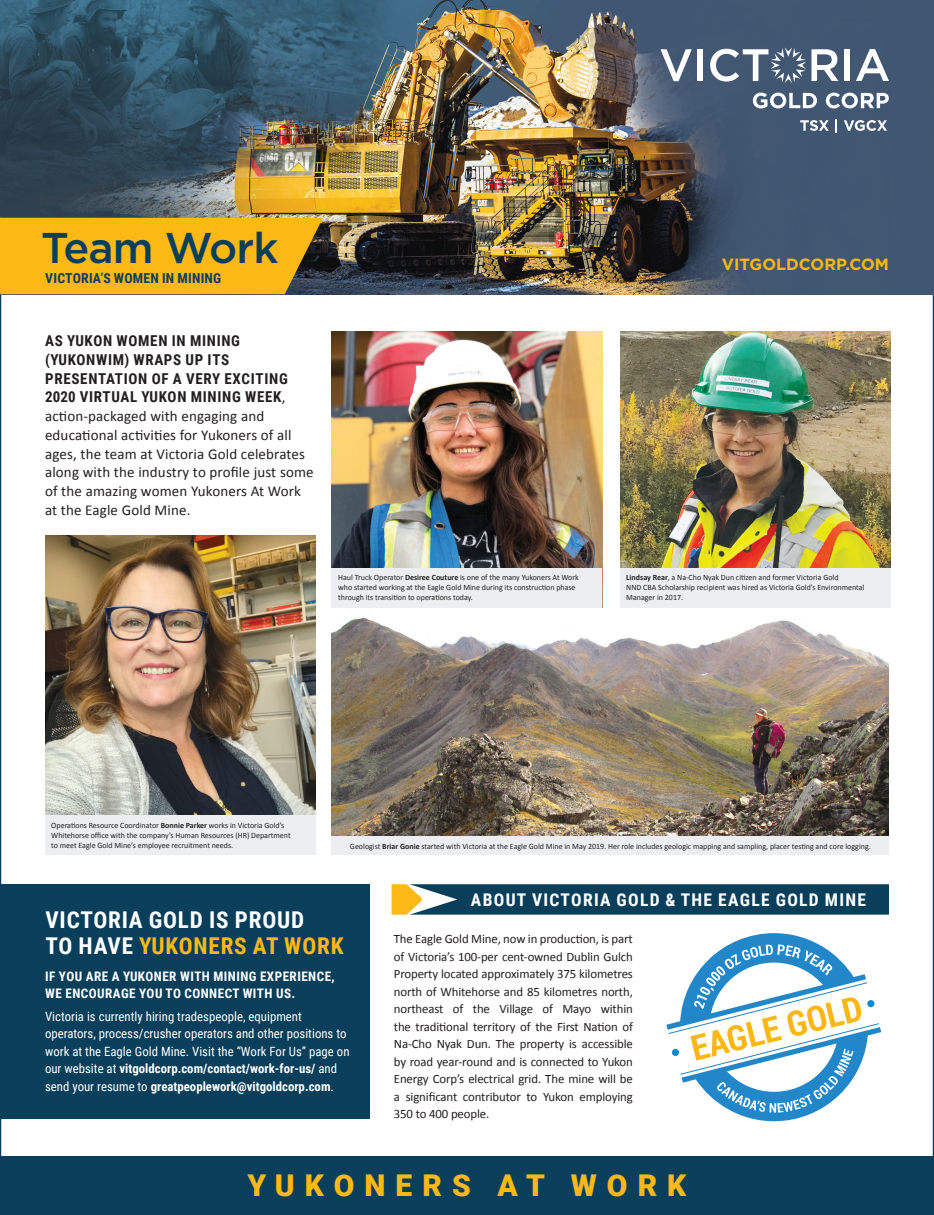
<style>
.page{position:relative;width:934px;height:1215px;background:#fff}
.page>*{position:absolute;margin:0;border:0;box-sizing:border-box;transform-origin:0 0}
.t1{font:500 43px "Gotham HTF";letter-spacing:-.02em;color:#0a3f5b}
.t2{font:900 30px "Roboto";letter-spacing:.335em;color:#fcb814}
.t3{font:700 23.12px/26.2px "Roboto Condensed";letter-spacing:.035em;color:#fff}
.t4{font:700 17.5px "Roboto Condensed";letter-spacing:.075em;color:#fff}
.t5{font:700 16.25px "Gotham HTF";color:#fcb814}
.t6{font:15px/18.8px "Calibri";letter-spacing:.01em;color:#231f20}
.t7{font:700 15px/18.8px "Roboto Condensed";letter-spacing:.045em;color:#231f20}
.t8{font:700 13.75px "Roboto Condensed";letter-spacing:.015em;color:#0a3f5b}
.t9{font:700 13.12px/16.2px "Roboto Condensed";letter-spacing:.035em;color:#fff}
.t10{font:12.75px/17.5px "Calibri";letter-spacing:-.01em;color:#231f20;text-align:justify}
.t11{font:12.75px/17.5px "Roboto Condensed";color:#fff}
.t12{font:8.12px/10px "Calibri";color:#231f20}
.s1{font-family:"Calibri";font-weight:400}
.s2{font-weight:700}
.s3{color:#fcb814}
</style>
<div class="page">
<img style="left:0;top:0;width:934px;height:294px">
<div style="left:0;top:1157px;width:934px;height:58px;background:#0a3f5b"></div>
<div style="left:0;top:884px;width:369px;height:235px;background:#0a3f5b"></div>
<svg style="left:392px;top:884px;width:497px;height:31px;background:#224f61"></svg>
<svg style="left:666px;top:933px;width:215px;height:188px"></svg>
<svg style="left:753px;top:93px;width:64px;height:15px"></svg>
<svg style="left:826px;top:93px;width:63px;height:15px"></svg>
<svg style="left:800px;top:120px;width:29px;height:11px"></svg>
<svg style="left:835px;top:119px;width:2px;height:14px"></svg>
<svg style="left:844px;top:120px;width:43px;height:11px"></svg>
<svg style="left:660px;top:49px;width:32px;height:32px"></svg>
<div style="left:697px;top:49px;width:6px;height:32px;background:#fff"></div>
<div style="left:844px;top:49px;width:6px;height:32px;background:#fff"></div>
<svg style="left:856px;top:49px;width:33px;height:32px"></svg>
<svg style="left:710px;top:48px;width:128px;height:35px"></svg>
<svg style="left:0;top:217px;width:323px;height:77px;background:#eeaf17"></svg>
<img style="left:332px;top:617px;width:557px;height:219px">
<img style="left:332px;top:331px;width:270px;height:237px">
<img style="left:620px;top:331px;width:270px;height:237px">
<img style="left:45px;top:536px;width:270px;height:280px">
<div style="left:332px;top:568px;width:270px;height:40px;background:#eceef1"></div>
<div style="left:332px;top:836px;width:557px;height:19px;background:#eceef1"></div>
<div style="left:620px;top:568px;width:270px;height:40px;background:#eceef1"></div>
<div style="left:45px;top:816px;width:270px;height:39px;background:#eceef1"></div>
<h1 class="t1" style="left:41px;top:223px;width:239px">Team Work</h1>
<h3 class="t8" style="left:45px;top:268px;width:178px">VICTORIA’S WOMEN IN MINING</h3>
<h3 class="t7" style="left:45px;top:331px;width:244px">AS YUKON WOMEN IN MINING (YUKONWIM) WRAPS UP ITS<br>PRESENTATION OF A VERY EXCITING<br>2020 VIRTUAL YUKON MINING WEEK<span class="s1">,</span></h3>
<h3 class="t6" style="left:45px;top:406px;width:270px">action-packaged with engaging and educational activities for Yukoners of all ages, the team at Victoria Gold celebrates along with the industry to profile just some of the amazing women Yukoners At Work at the Eagle Gold Mine.</h3>
<p class="t12" style="left:338px;top:572px;width:242px">Haul Truck Operator <span class="s2">Desiree Couture</span> is one of the many Yukoners At Work who started working at the Eagle Gold Mine during its construction phase through its transition to operations today.</p>
<h3 class="t5" style="left:722px;top:255px;width:169px">VITGOLDCORP.COM</h3>
<p class="t12" style="left:626px;top:572px;width:240px"><span class="s2">Lindsay Rear</span>, a Na-Cho Nyak Dun citizen and former Victoria Gold<br>NND CBA Scholarship recipient was hired as Victoria Gold’s Environmental<br>Manager in 2017.</p>
<p class="t12" style="left:51px;top:820px;width:241px">Operations Resource Coordinator <span class="s2">Bonnie Parker</span> works in Victoria Gold’s<br>Whitehorse office with the company’s Human Resources (HR) Department to meet Eagle Gold Mine’s employee recruitment needs.</p>
<p class="t12" style="left:350px;top:840px;width:522px">Geologist <span class="s2">Briar Gonie</span> started with Victoria at the Eagle Gold Mine in May 2019. Her role includes geologic mapping and sampling, placer testing and core logging.</p>
<h3 class="t4" style="left:471px;top:887px;width:397px">ABOUT VICTORIA GOLD &amp; THE EAGLE GOLD MINE</h3>
<h3 class="t3" style="left:45px;top:905px;width:300px">VICTORIA GOLD IS PROUD<br>TO HAVE <span class="s3">YUKONERS AT WORK</span></h3>
<h3 class="t9" style="left:45px;top:968px;width:291px">IF YOU ARE A YUKONER WITH MINING EXPERIENCE,<br>WE ENCOURAGE YOU TO CONNECT WITH US.</h3>
<p class="t11" style="left:45px;top:1007px;width:306px">Victoria is currently hiring tradespeople, equipment operators, process/crusher operators and other positions to work at the Eagle Gold Mine. Visit the “Work For Us” page on our website at <span class="s2">vitgoldcorp.com/contact/work-for-us/</span> and send your resume to <span class="s2">greatpeoplework@vitgoldcorp.com</span>.</p>
<p class="t10" style="left:394px;top:930px;width:241px">The Eagle Gold Mine, now in production, is part of Victoria’s 100-per cent-owned Dublin Gulch Property located approximately 375 kilometres north of Whitehorse and 85 kilometres north, northeast of the Village of Mayo within the traditional territory of the First Nation of Na-Cho Nyak Dun. The property is accessible by road year-round and is connected to Yukon Energy Corp’s electrical grid. The mine will be a significant contributor to Yukon employing 350 to 400 people.</p>
<h2 class="t2" style="left:247px;top:1164px;width:440px">YUKONERS AT WORK</h2>
</div>
